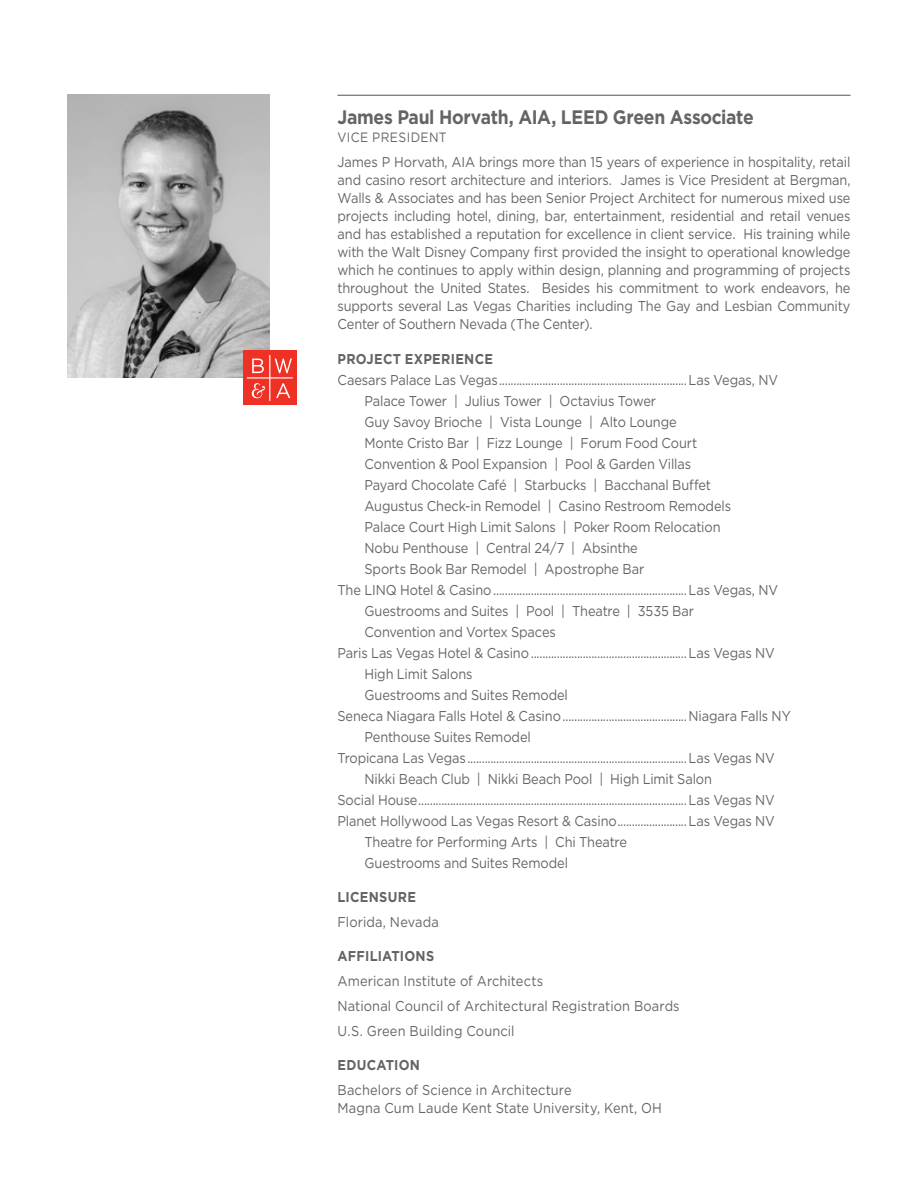
<style>
.page{position:relative;width:918px;height:1188px;background:#fff}
.page>*{position:absolute;margin:0;border:0;box-sizing:border-box;transform-origin:0 0}
.t1{font:700 19.5px "Gotham";letter-spacing:-.02em;color:#636466;scale:.9 1}
.t2{font:14.25px/18px "Gotham";letter-spacing:-.01em;color:#636466;text-align:justify;scale:.9 1}
.t3{font:14.25px/24.8px "Gotham";letter-spacing:.01em;color:#636466;scale:.9 1}
.t4{font:700 14.25px "Gotham";letter-spacing:.02em;color:#636466;scale:.9 1}
.t5{font:13.5px "Gotham";letter-spacing:.035em;color:#636466;scale:.9 1}
</style>
<div class="page">
<hr style="left:338px;top:95px;width:512px;height:1px;background:#636466">
<img style="left:68px;top:94px;width:202px;height:284px">
<div style="left:243px;top:351px;width:54px;height:54px;background:#ee3124"></div>
<svg style="left:247px;top:355px;width:46px;height:46px"></svg>
<h1 class="t1" style="left:338px;top:104px;width:464px">James Paul Horvath, AIA, LEED Green Associate</h1>
<p class="t5" style="left:338px;top:129px;width:123px">VICE PRESIDENT</p>
<p class="t2" style="left:338px;top:153px;width:572px">James P Horvath, AIA brings more than 15 years of experience in hospitality, retail and casino resort architecture and interiors. James is Vice President at Bergman, Walls &amp; Associates and has been Senior Project Architect for numerous mixed use projects including hotel, dining, bar, entertainment, residential and retail venues and has established a reputation for excellence in client service. His training while with the Walt Disney Company first provided the insight to operational knowledge which he continues to apply within design, planning and programming of projects throughout the United States. Besides his commitment to work endeavors, he supports several Las Vegas Charities including The Gay and Lesbian Community Center of Southern Nevada (The Center).</p>
<p class="t4" style="left:338px;top:349px;width:174px">PROJECT EXPERIENCE</p>
<p class="t2" style="left:338px;top:370px;width:491px">Caesars Palace Las Vegas.................................................................Las Vegas, NV</p>
<p class="t2" style="left:364px;top:391px;width:325px">Palace Tower | Julius Tower | Octavius Tower</p>
<p class="t2" style="left:364px;top:412px;width:348px">Guy Savoy Brioche | Vista Lounge | Alto Lounge</p>
<p class="t2" style="left:364px;top:433px;width:371px">Monte Cristo Bar | Fizz Lounge | Forum Food Court</p>
<p class="t2" style="left:364px;top:454px;width:364px">Convention &amp; Pool Expansion | Pool &amp; Garden Villas</p>
<p class="t2" style="left:364px;top:475px;width:387px">Payard Chocolate Café | Starbucks | Bacchanal Buffet</p>
<p class="t2" style="left:364px;top:496px;width:409px">Augustus Check-in Remodel | Casino Restroom Remodels</p>
<p class="t2" style="left:364px;top:517px;width:397px">Palace Court High Limit Salons | Poker Room Relocation</p>
<p class="t2" style="left:364px;top:538px;width:305px">Nobu Penthouse | Central 24/7 | Absinthe</p>
<p class="t2" style="left:364px;top:559px;width:312px">Sports Book Bar Remodel | Apostrophe Bar</p>
<p class="t2" style="left:338px;top:580px;width:491px">The LINQ Hotel &amp; Casino ...................................................................Las Vegas, NV</p>
<p class="t2" style="left:364px;top:601px;width:368px">Guestrooms and Suites | Pool | Theatre | 3535 Bar</p>
<p class="t2" style="left:364px;top:622px;width:214px">Convention and Vortex Spaces</p>
<p class="t2" style="left:338px;top:643px;width:487px">Paris Las Vegas Hotel &amp; Casino ......................................................Las Vegas NV</p>
<p class="t2" style="left:364px;top:664px;width:122px">High Limit Salons</p>
<p class="t2" style="left:364px;top:685px;width:228px">Guestrooms and Suites Remodel</p>
<p class="t2" style="left:338px;top:706px;width:505px">Seneca Niagara Falls Hotel &amp; Casino...........................................Niagara Falls NY</p>
<p class="t2" style="left:365px;top:727px;width:186px">Penthouse Suites Remodel</p>
<p class="t2" style="left:338px;top:748px;width:487px">Tropicana Las Vegas............................................................................Las Vegas NV</p>
<p class="t2" style="left:365px;top:769px;width:388px">Nikki Beach Club | Nikki Beach Pool | High Limit Salon</p>
<p class="t2" style="left:338px;top:790px;width:487px">Social House.............................................................................................Las Vegas NV</p>
<p class="t2" style="left:338px;top:811px;width:487px">Planet Hollywood Las Vegas Resort &amp; Casino........................Las Vegas NV</p>
<p class="t2" style="left:365px;top:832px;width:293px">Theatre for Performing Arts | Chi Theatre</p>
<p class="t2" style="left:365px;top:853px;width:228px">Guestrooms and Suites Remodel</p>
<p class="t4" style="left:338px;top:888px;width:89px">LICENSURE</p>
<p class="t3" style="left:338px;top:909px;width:114px">Florida, Nevada</p>
<p class="t4" style="left:338px;top:947px;width:109px">AFFILIATIONS</p>
<p class="t3" style="left:338px;top:968px;width:382px">American Institute of Architects<br>National Council of Architectural Registration Boards<br>U.S. Green Building Council</p>
<p class="t4" style="left:338px;top:1056px;width:93px">EDUCATION</p>
<p class="t3" style="left:338px;top:1081px;width:362px;line-height:18px">Bachelors of Science in Architecture<br>Magna Cum Laude Kent State University, Kent, OH</p>
</div>
